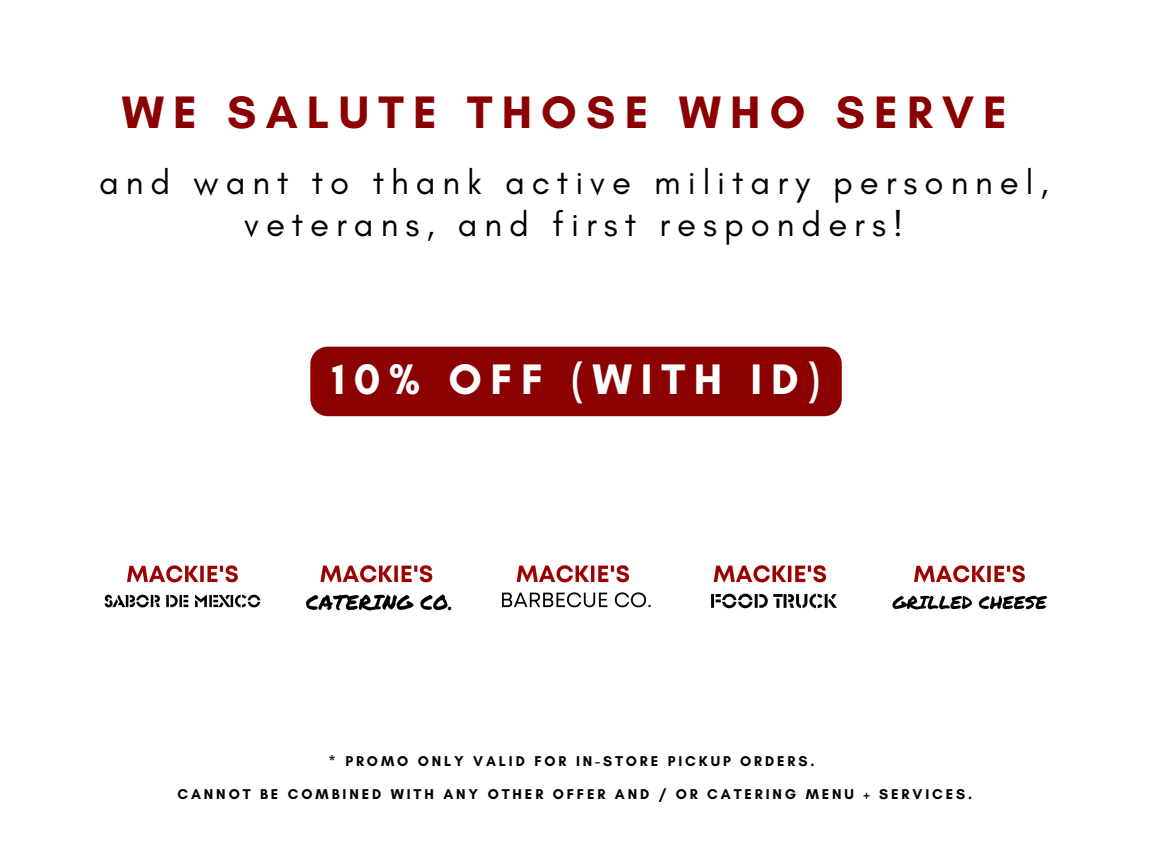
<style>
.page{position:relative;width:1152px;height:864px;background:#fff}
.page>*{position:absolute;margin:0;border:0;box-sizing:border-box;transform-origin:0 0}
.t1{font:700 46.35px "Glacial Indifference";letter-spacing:.2em;color:#8b0000}
.t2{font:700 43.5px "Glacial Indifference";letter-spacing:.2em;color:#fff}
.t3{font:34.8px/41.2px "Glacial Indifference";letter-spacing:.2em;color:#000;text-align:center}
.t4{font:700 14.55px "Glacial Indifference";letter-spacing:.2em;color:#000}
</style>
<div class="page">
<div style="left:310px;top:347px;width:532px;height:69px;background:#8b0000"></div>
<img style="left:104px;top:565px;width:157px;height:43px">
<img style="left:502px;top:565px;width:149px;height:43px">
<img style="left:306px;top:565px;width:146px;height:46px">
<img style="left:711px;top:565px;width:126px;height:44px">
<img style="left:892px;top:565px;width:156px;height:45px">
<p class="t1" style="left:122px;top:84px;width:887px">WE SALUTE THOSE WHO SERVE</p>
<p class="t3" style="left:99px;top:162px;width:951px">and want to thank active military personnel, veterans, and first responders!</p>
<p class="t2" style="left:332px;top:353px;width:489px">10% OFF (WITH ID)</p>
<p class="t4" style="left:329px;top:752px;width:488px">* PROMO ONLY VALID FOR IN-STORE PICKUP ORDERS.</p>
<p class="t4" style="left:177px;top:786px;width:796px">CANNOT BE COMBINED WITH ANY OTHER OFFER AND / OR CATERING MENU + SERVICES.</p>
</div>
